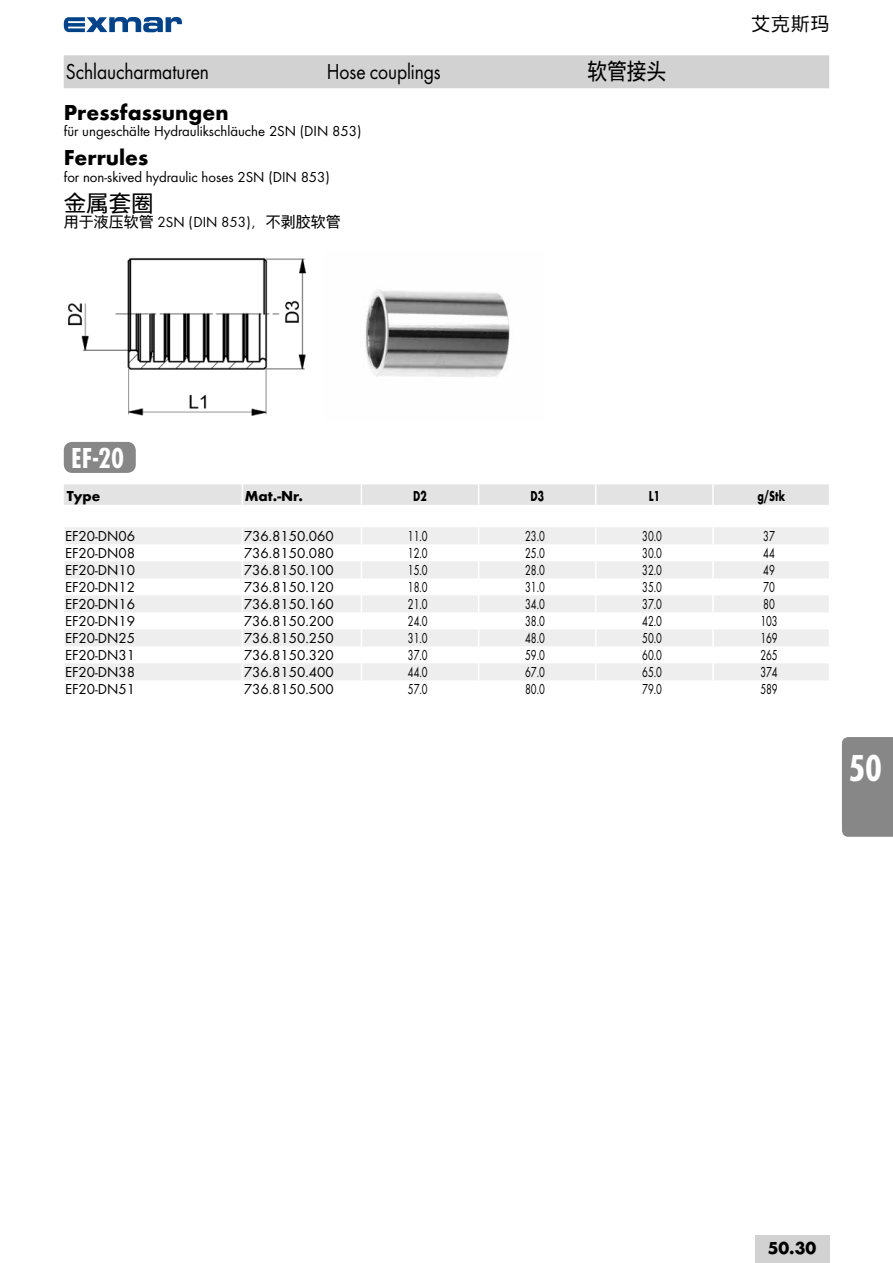
<style>
.page{position:relative;width:893px;height:1263px;background:#fff}
.page>*{position:absolute;margin:0;border:0;box-sizing:border-box;transform-origin:0 0}
.t1{font:700 39px "Futura Con";color:#fff}
.t2{font:700 30px "Futura Con";color:#fff}
.t3{font:22.5px "Futura Boo";letter-spacing:-.005em;color:#000;scale:.88 1}
.t4{font:700 22.5px "Futura";color:#000}
.t5{font:22.5px "Futura Book CHS";color:#000}
.t6{font:22.5px "Futura Book CHS";color:#000;scale:.88 1}
.t7{font:700 18px "Futura";color:#000}
.t8{font:18px "Microsoft Ya Hei";color:#000}
.t9{font:15px "Futura Boo";color:#000}
.t10{font:15px "Futura Boo";color:#000;scale:.7 1}
.t11{font:15px "Futura Book CHS";color:#000}
.t12{font:700 15px "Futura";color:#000}
.t13{font:700 15px "Futura";color:#000;scale:.7 1}
</style>
<div class="page">
<div style="left:63px;top:55px;width:767px;height:34px;background:#d2d2d2"></div>
<svg style="left:64px;top:17px;width:118px;height:15px"></svg>
<svg style="left:63px;top:441px;width:766px;height:239px"></svg>
<img style="left:68px;top:258px;width:239px;height:158px">
<img style="left:365px;top:290px;width:145px;height:87px">
<div style="left:64px;top:442px;width:72px;height:31px;background:#878787;border-radius:9px"></div>
<div style="left:755px;top:1235px;width:74px;height:28px;background:#d2d2d2"></div>
<div style="left:842px;top:737px;width:51px;height:100px;background:#878787"></div>
<h3 class="t3" style="left:66px;top:58px;width:164px">Schlaucharmaturen</h3>
<h3 class="t3" style="left:327px;top:58px;width:131px">Hose couplings</h3>
<h3 class="t6" style="left:587px;top:55px;width:91px">软管接头</h3>
<h3 class="t4" style="left:64px;top:98px;width:166px">Pressfassungen</h3>
<p class="t9" style="left:64px;top:122px;width:299px">für ungeschälte Hydraulikschläuche 2SN (DIN 853)</p>
<h3 class="t4" style="left:64px;top:144px;width:86px">Ferrules</h3>
<p class="t9" style="left:64px;top:168px;width:268px">for non-skived hydraulic hoses 2SN (DIN 853)</p>
<h3 class="t5" style="left:64px;top:188px;width:91px">金属套圈</h3>
<p class="t11" style="left:64px;top:212px;width:279px">用于液压软管 2SN (DIN 853)，不剥胶软管</p>
<p class="t8" style="left:752px;top:11px;width:79px">艾克斯玛</p>
<h2 class="t2" style="left:71px;top:440px;width:54px">EF-20</h2>
<p class="t12" style="left:67px;top:486px;width:35px">Type</p>
<p class="t12" style="left:245px;top:486px;width:60px">Mat.-Nr.</p>
<p class="t13" style="left:413px;top:486px;width:21px">D2</p>
<p class="t13" style="left:530px;top:486px;width:21px">D3</p>
<p class="t13" style="left:649px;top:486px;width:18px">L1</p>
<p class="t13" style="left:757px;top:486px;width:41px">g/Stk</p>
<p class="t9" style="left:65px;top:527px;width:71px">EF20-DN06</p>
<p class="t9" style="left:244px;top:527px;width:91px">736.8150.060</p>
<p class="t10" style="left:408px;top:527px;width:30px">11.0</p>
<p class="t10" style="left:525px;top:527px;width:30px">23.0</p>
<p class="t10" style="left:642px;top:527px;width:30px">30.0</p>
<p class="t10" style="left:763px;top:527px;width:18px">37</p>
<p class="t9" style="left:65px;top:544px;width:71px">EF20-DN08</p>
<p class="t9" style="left:244px;top:544px;width:91px">736.8150.080</p>
<p class="t10" style="left:408px;top:544px;width:30px">12.0</p>
<p class="t10" style="left:525px;top:544px;width:30px">25.0</p>
<p class="t10" style="left:642px;top:544px;width:30px">30.0</p>
<p class="t10" style="left:763px;top:544px;width:18px">44</p>
<p class="t9" style="left:65px;top:561px;width:71px">EF20-DN10</p>
<p class="t9" style="left:244px;top:561px;width:91px">736.8150.100</p>
<p class="t10" style="left:408px;top:561px;width:30px">15.0</p>
<p class="t10" style="left:525px;top:561px;width:30px">28.0</p>
<p class="t10" style="left:642px;top:561px;width:30px">32.0</p>
<p class="t10" style="left:763px;top:561px;width:18px">49</p>
<p class="t9" style="left:65px;top:578px;width:71px">EF20-DN12</p>
<p class="t9" style="left:244px;top:578px;width:91px">736.8150.120</p>
<p class="t10" style="left:408px;top:578px;width:30px">18.0</p>
<p class="t10" style="left:525px;top:578px;width:30px">31.0</p>
<p class="t10" style="left:642px;top:578px;width:30px">35.0</p>
<p class="t10" style="left:763px;top:578px;width:18px">70</p>
<p class="t9" style="left:65px;top:595px;width:71px">EF20-DN16</p>
<p class="t9" style="left:244px;top:595px;width:91px">736.8150.160</p>
<p class="t10" style="left:408px;top:595px;width:30px">21.0</p>
<p class="t10" style="left:525px;top:595px;width:30px">34.0</p>
<p class="t10" style="left:642px;top:595px;width:30px">37.0</p>
<p class="t10" style="left:763px;top:595px;width:18px">80</p>
<p class="t9" style="left:65px;top:612px;width:71px">EF20-DN19</p>
<p class="t9" style="left:244px;top:612px;width:91px">736.8150.200</p>
<p class="t10" style="left:408px;top:612px;width:30px">24.0</p>
<p class="t10" style="left:525px;top:612px;width:30px">38.0</p>
<p class="t10" style="left:642px;top:612px;width:30px">42.0</p>
<p class="t10" style="left:760px;top:612px;width:26px">103</p>
<p class="t9" style="left:65px;top:629px;width:71px">EF20-DN25</p>
<p class="t9" style="left:244px;top:629px;width:91px">736.8150.250</p>
<p class="t10" style="left:408px;top:629px;width:30px">31.0</p>
<p class="t10" style="left:525px;top:629px;width:30px">48.0</p>
<p class="t10" style="left:642px;top:629px;width:30px">50.0</p>
<p class="t10" style="left:760px;top:629px;width:26px">169</p>
<p class="t9" style="left:65px;top:646px;width:71px">EF20-DN31</p>
<p class="t9" style="left:244px;top:646px;width:91px">736.8150.320</p>
<p class="t10" style="left:408px;top:646px;width:30px">37.0</p>
<p class="t10" style="left:525px;top:646px;width:30px">59.0</p>
<p class="t10" style="left:642px;top:646px;width:30px">60.0</p>
<p class="t10" style="left:760px;top:646px;width:26px">265</p>
<p class="t9" style="left:65px;top:663px;width:71px">EF20-DN38</p>
<p class="t9" style="left:244px;top:663px;width:91px">736.8150.400</p>
<p class="t10" style="left:408px;top:663px;width:30px">44.0</p>
<p class="t10" style="left:525px;top:663px;width:30px">67.0</p>
<p class="t10" style="left:642px;top:663px;width:30px">65.0</p>
<p class="t10" style="left:760px;top:663px;width:26px">374</p>
<p class="t9" style="left:65px;top:680px;width:71px">EF20-DN51</p>
<p class="t9" style="left:244px;top:680px;width:91px">736.8150.500</p>
<p class="t10" style="left:408px;top:680px;width:30px">57.0</p>
<p class="t10" style="left:525px;top:680px;width:30px">80.0</p>
<p class="t10" style="left:642px;top:680px;width:30px">79.0</p>
<p class="t10" style="left:760px;top:680px;width:26px">589</p>
<h1 class="t1" style="left:848px;top:745px;width:35px">50</h1>
<p class="t7" style="left:768px;top:1237px;width:50px">50.30</p>
</div>
